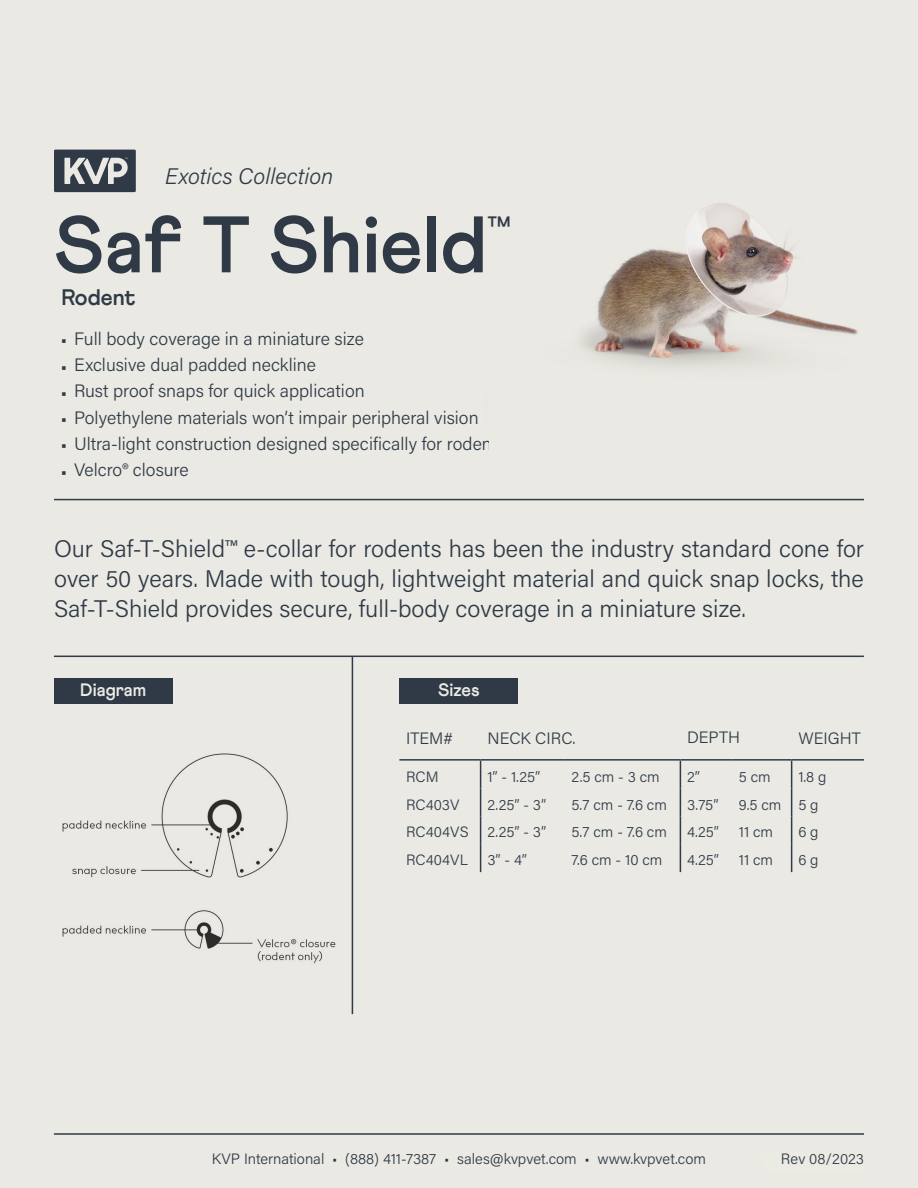
<style>
.page{position:relative;width:918px;height:1188px;background:#eae9e4}
.page>*{position:absolute;margin:0;border:0;box-sizing:border-box;transform-origin:0 0}
.t1{font:700 79.95px "Athletics";color:#2f3a46}
.t2{font:700 29.4px "Athletics";color:#2f3a46}
.t3{font:300 24px/30px "Acumin Pro";color:#2f3a46;text-align:justify}
.t4{font:22.5px "Acumin Variable Concept";color:#2f3a46}
.t5{font:700 22.5px "Athletics";color:#2f3a46}
.t6{font:300 18px "Acumin Pro";color:#303b45}
.t7{font:700 18px "Athletics";color:#ebebe4}
.t8{font:16.5px "Acumin Variable Concept";color:#2f3a46}
.t9{font:15px "Acumin Variable Concept";color:#2f3a46}
.t10{font:300 15px "Acumin Pro";color:#2f3a45}
.s1{font-size:19.5px}
</style>
<div class="page">
<hr style="left:352px;top:656px;width:1px;height:358px;background:#2f3a46">
<hr style="left:399px;top:759px;width:82px;height:2px;background:#2f3a46">
<hr style="left:481px;top:759px;width:84px;height:2px;background:#2f3a46">
<hr style="left:565px;top:759px;width:115px;height:2px;background:#2f3a46">
<hr style="left:680px;top:759px;width:52px;height:2px;background:#2f3a46">
<hr style="left:732px;top:759px;width:60px;height:2px;background:#2f3a46">
<hr style="left:792px;top:759px;width:72px;height:2px;background:#2f3a46">
<svg style="left:480px;top:761px;width:1px;height:111px"></svg>
<svg style="left:680px;top:761px;width:1px;height:111px"></svg>
<svg style="left:791px;top:761px;width:1px;height:111px"></svg>
<svg style="left:54px;top:150px;width:82px;height:42px;background:#616970"></svg>
<div style="left:400px;top:678px;width:118px;height:25px;background:#2f3a46"></div>
<hr style="left:54px;top:656px;width:810px;height:1px;background:#303b45">
<hr style="left:54px;top:499px;width:810px;height:1px;background:#303b45">
<hr style="left:54px;top:1133px;width:810px;height:2px;background:#303b45">
<div style="left:54px;top:678px;width:119px;height:25px;background:#2f3a46"></div>
<div style="left:54px;top:726px;width:291px;height:281px;background:#eae9e4"></div>
<div style="left:766px;top:1153px;width:98px;height:19px;background:#ebeae3"></div>
<img style="left:490px;top:54px;width:374px;height:432px">
<p class="t4" style="left:165px;top:160px;width:170px">Exotics Collection</p>
<p class="t1" style="left:54px;top:197px;width:435px">Saf T Shield</p>
<p class="t2" style="left:487px;top:209px;width:25px">™</p>
<p class="t5" style="left:62px;top:284px;width:75px">Rodent</p>
<p class="t6" style="left:61px;top:326px;width:305px"><span class="s1">•</span> Full body coverage in a miniature size</p>
<p class="t6" style="left:61px;top:352px;width:257px"><span class="s1">•</span> Exclusive dual padded neckline</p>
<p class="t6" style="left:61px;top:379px;width:306px"><span class="s1">•</span> Rust proof snaps for quick application</p>
<p class="t6" style="left:61px;top:405px;width:420px"><span class="s1">•</span> Polyethylene materials won’t impair peripheral vision</p>
<p class="t6" style="left:61px;top:431px;width:447px"><span class="s1">•</span> Ultra-light construction designed specifically for rodents</p>
<p class="t6" style="left:61px;top:457px;width:130px"><span class="s1">•</span> Velcro® closure</p>
<h3 class="t3" style="left:54px;top:532px;width:812px">Our Saf-T-Shield™ e-collar for rodents has been the industry standard cone for over 50 years. Made with tough, lightweight material and quick snap locks, the Saf-T-Shield provides secure, full-body coverage in a miniature size.</h3>
<p class="t7" style="left:80px;top:679px;width:68px">Diagram</p>
<p class="t7" style="left:438px;top:679px;width:43px">Sizes</p>
<p class="t8" style="left:406px;top:727px;width:48px">ITEM#</p>
<p class="t8" style="left:487px;top:727px;width:90px">NECK CIRC.</p>
<p class="t8" style="left:687px;top:726px;width:55px">DEPTH</p>
<p class="t8" style="left:798px;top:727px;width:64px">WEIGHT</p>
<p class="t9" style="left:406px;top:766px;width:34px">RCM</p>
<p class="t9" style="left:487px;top:766px;width:54px">1” - 1.25”</p>
<p class="t9" style="left:572px;top:766px;width:90px">2.5 cm - 3 cm</p>
<p class="t9" style="left:687px;top:766px;width:14px">2”</p>
<p class="t9" style="left:739px;top:766px;width:33px">5 cm</p>
<p class="t9" style="left:798px;top:766px;width:30px">1.8 g</p>
<p class="t9" style="left:406px;top:794px;width:55px">RC403V</p>
<p class="t9" style="left:487px;top:794px;width:60px">2.25” - 3”</p>
<p class="t9" style="left:572px;top:794px;width:97px">5.7 cm - 7.6 cm</p>
<p class="t9" style="left:687px;top:794px;width:33px">3.75”</p>
<p class="t9" style="left:739px;top:794px;width:81px">9.5 cm 5 g</p>
<p class="t9" style="left:406px;top:822px;width:142px">RC404VS 2.25” - 3”</p>
<p class="t9" style="left:572px;top:822px;width:97px">5.7 cm - 7.6 cm</p>
<p class="t9" style="left:687px;top:822px;width:33px">4.25”</p>
<p class="t9" style="left:739px;top:822px;width:36px">11 cm</p>
<p class="t9" style="left:798px;top:822px;width:22px">6 g</p>
<p class="t9" style="left:406px;top:850px;width:63px">RC404VL</p>
<p class="t9" style="left:487px;top:850px;width:41px">3” - 4”</p>
<p class="t9" style="left:572px;top:850px;width:92px">7.6 cm - 10 cm</p>
<p class="t9" style="left:687px;top:850px;width:33px">4.25”</p>
<p class="t9" style="left:739px;top:850px;width:36px">11 cm</p>
<p class="t9" style="left:798px;top:850px;width:22px">6 g</p>
<p class="t10" style="left:212px;top:1149px;width:496px">KVP International • (888) 411-7387 • sales@kvpvet.com • www.kvpvet.com</p>
<p class="t10" style="left:781px;top:1149px;width:85px">Rev 08/2023</p>
</div>
